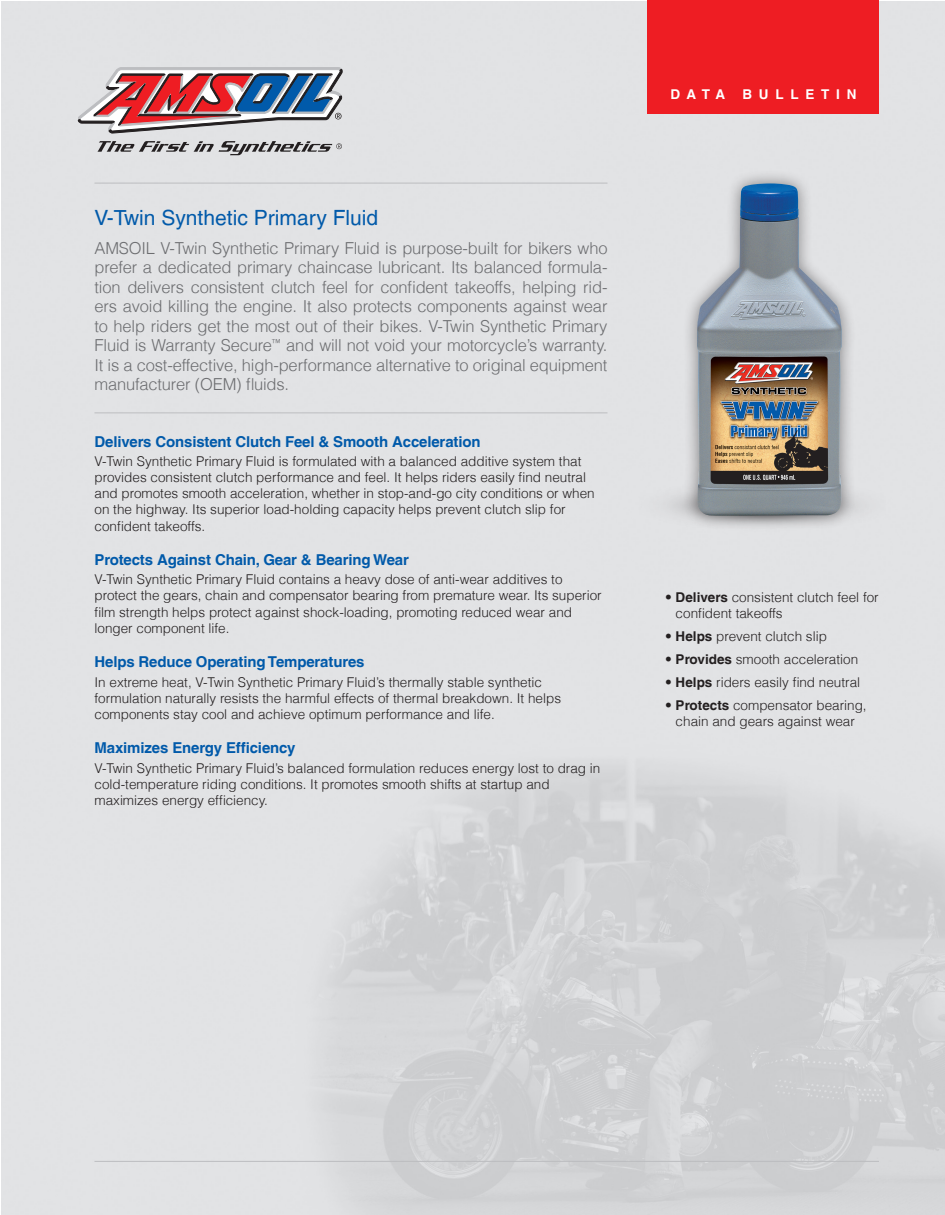
<style>
.page{position:relative;width:945px;height:1215px;background:#fff}
.page>*{position:absolute;margin:0;border:0;box-sizing:border-box;transform-origin:0 0}
.t1{font:21px "Helvetica LT";color:#015aaa}
.t2{font:300 16.5px/19.5px "Helvetica LT";letter-spacing:-.01em;color:#6c6d70;text-align:justify}
.t3{font:700 15px "Helvetica LT";letter-spacing:-.01em;color:#015aaa}
.t4{font:300 13.5px/16.2px "Helvetica LT";color:#231f20}
.t5{font:700 13.5px "Helvetica LT";letter-spacing:.5em;color:#fff}
.s1{font-weight:700}
</style>
<div class="page">
<img style="left:1px;top:2px;width:944px;height:1213px">
<svg style="left:78px;top:68px;width:264px;height:87px;background:#b099a2"></svg>
<hr style="left:94px;top:412px;width:514px;height:1px;background:#bcbdc0">
<hr style="left:94px;top:1161px;width:785px;height:1px;background:#bcbdc0">
<hr style="left:94px;top:183px;width:514px;height:1px;background:#bcbdc0">
<div style="left:648px;top:0;width:231px;height:114px;background:#ee1d23"></div>
<div style="left:640px;top:468px;width:246px;height:78px;background:#e2e3e5"></div>
<div style="left:683px;top:169px;width:173px;height:361px;background:#231f20;opacity:.5"></div>
<img style="left:697px;top:183px;width:145px;height:333px">
<h1 class="t1" style="left:94px;top:206px;width:285px">V-Twin Synthetic Primary Fluid</h1>
<p class="t2" style="left:94px;top:238px;width:515px">AMSOIL V-Twin Synthetic Primary Fluid is purpose-built for bikers who prefer a dedicated primary chaincase lubricant. Its balanced formula&shy;tion delivers consistent clutch feel for confident takeoffs, helping rid&shy;ers avoid killing the engine. It also protects components against wear to help riders get the most out of their bikes. V-Twin Synthetic Primary Fluid is Warranty Secure<sup>™</sup> and will not void your motorcycle’s warranty.<br>It is a cost-effective, high-performance alternative to original equipment manufacturer (OEM) fluids.</p>
<p class="t3" style="left:94px;top:432px;width:388px">Delivers Consistent Clutch Feel &amp; Smooth Acceleration</p>
<p class="t4" style="left:94px;top:453px;width:502px">V-Twin Synthetic Primary Fluid is formulated with a balanced additive system that provides consistent clutch performance and feel. It helps riders easily find neutral and promotes smooth acceleration, whether in stop-and-go city conditions or when on the highway. Its superior load-holding capacity helps prevent clutch slip for confident takeoffs.</p>
<p class="t3" style="left:94px;top:551px;width:316px">Protects Against Chain, Gear &amp; Bearing Wear</p>
<p class="t4" style="left:94px;top:571px;width:509px">V-Twin Synthetic Primary Fluid contains a heavy dose of anti-wear additives to protect the gears, chain and compensator bearing from premature wear. Its superior film strength helps protect against shock-loading, promoting reduced wear and longer component life.</p>
<p class="t3" style="left:94px;top:653px;width:272px">Helps Reduce Operating Temperatures</p>
<p class="t4" style="left:94px;top:674px;width:468px">In extreme heat, V-Twin Synthetic Primary Fluid’s thermally stable synthetic formulation naturally resists the harmful effects of thermal breakdown. It helps components stay cool and achieve optimum performance and life.</p>
<p class="t3" style="left:94px;top:739px;width:203px">Maximizes Energy Efficiency</p>
<p class="t4" style="left:94px;top:760px;width:508px">V-Twin Synthetic Primary Fluid’s balanced formulation reduces energy lost to drag in cold-temperature riding conditions. It promotes smooth shifts at startup and maximizes energy efficiency.</p>
<p class="t5" style="left:671px;top:86px;width:56px">DATA</p>
<p class="t5" style="left:743px;top:86px;width:115px">BULLETIN</p>
<p class="t4" style="left:676px;top:589px;width:205px;text-indent:-11px">• <span class="s1">Delivers</span> consistent clutch feel for confident takeoffs</p>
<p class="t4" style="left:665px;top:628px;width:163px">• <span class="s1">Helps</span> prevent clutch slip</p>
<p class="t4" style="left:665px;top:651px;width:195px">• <span class="s1">Provides</span> smooth acceleration</p>
<p class="t4" style="left:665px;top:674px;width:197px">• <span class="s1">Helps</span> riders easily find neutral</p>
<p class="t4" style="left:665px;top:697px;width:203px;text-align:center">• <span class="s1">Protects</span> compensator bearing, chain and gears against wear</p>
</div>
